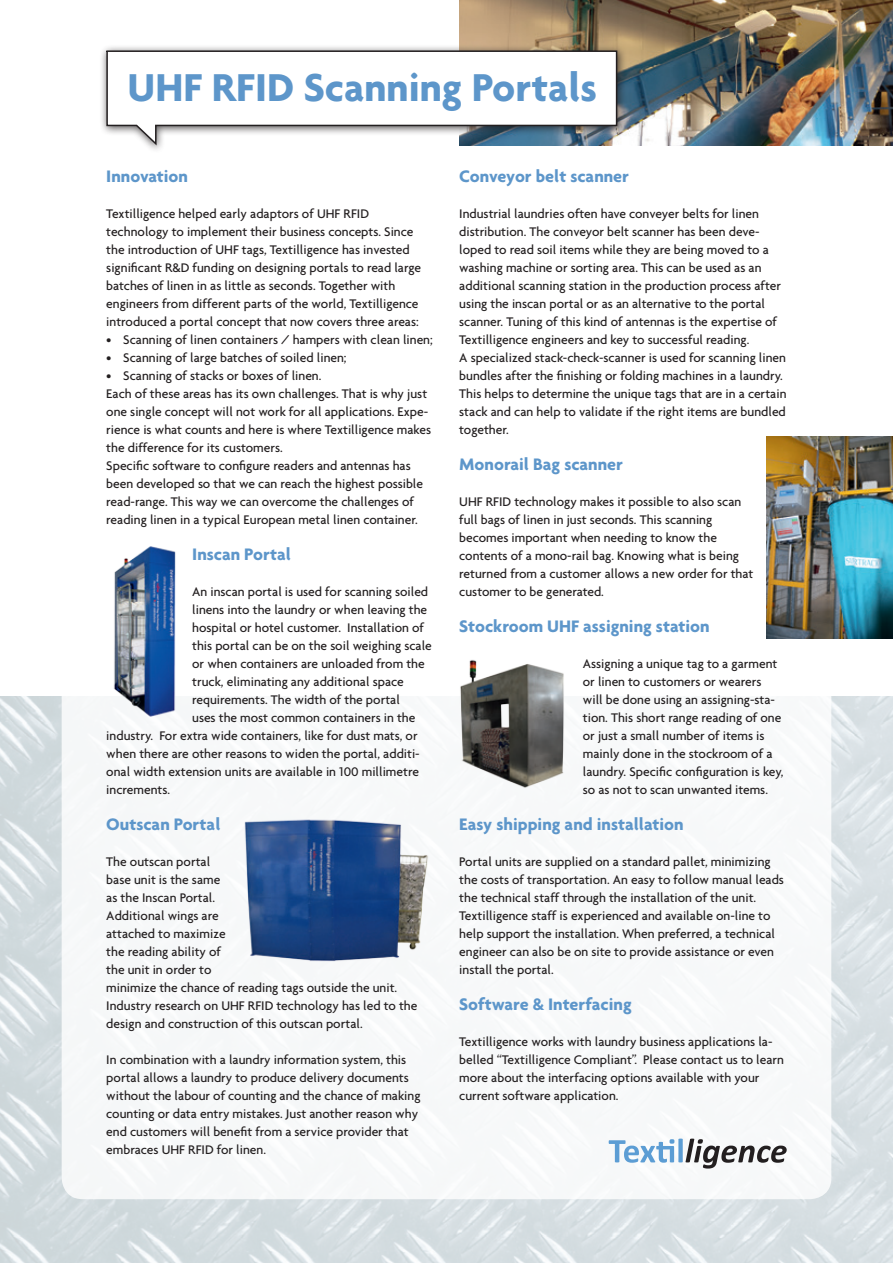
<style>
.page{position:relative;width:893px;height:1263px;background:#fff}
.page>*{position:absolute;margin:0;border:0;box-sizing:border-box;transform-origin:0 0}
.t1{font:700 42px "Agenda";color:#5d96ca}
.t2{font:700 18px "Agenda";color:#5d96ca}
.t3{font:500 13.5px/18px "Agenda";color:#231f20}
</style>
<div class="page">
<img style="left:0;top:696px;width:893px;height:567px">
<div style="left:62px;top:213px;width:769px;height:986px;background:#fff;border-radius:21px"></div>
<svg style="left:609px;top:1138px;width:178px;height:30px"></svg>
<img style="left:459px;top:0;width:434px;height:145px">
<div style="left:100px;top:44px;width:527px;height:110px;background:#231f20;opacity:.75"></div>
<svg style="left:105px;top:50px;width:513px;height:97px"></svg>
<img style="left:114px;top:546px;width:62px;height:171px">
<img style="left:244px;top:819px;width:185px;height:143px">
<img style="left:767px;top:436px;width:126px;height:203px">
<img style="left:460px;top:660px;width:105px;height:128px">
<p class="t1" style="left:128px;top:62px;width:471px">UHF RFID Scanning Portals</p>
<p class="t2" style="left:106px;top:165px;width:83px">Innovation</p>
<p class="t3" style="left:106px;top:204px;width:316px">Textilligence helped early adaptors of UHF RFID technology to implement their business concepts. Since the introduction of UHF tags, Textilligence has invested significant R&amp;D funding on designing portals to read large batches of linen in as little as seconds. Together with engineers from different parts of the world, Textilligence introduced a portal concept that now covers three areas:</p>
<p class="t3" style="left:106px;top:330px;width:328px">• Scanning of linen containers / hampers with clean linen;</p>
<p class="t3" style="left:106px;top:348px;width:242px">• Scanning of large batches of soiled linen;</p>
<p class="t3" style="left:106px;top:366px;width:217px">• Scanning of stacks or boxes of linen.</p>
<p class="t3" style="left:106px;top:384px;width:326px">Each of these areas has its own challenges. That is why just one single concept will not work for all applications. Expe&shy;rience is what counts and here is where Textilligence makes the difference for its customers.</p>
<p class="t3" style="left:106px;top:456px;width:318px">Specific software to configure readers and antennas has been developed so that we can reach the highest possible read-range. This way we can overcome the challenges of reading linen in a typical European metal linen container.</p>
<p class="t2" style="left:192px;top:543px;width:100px">Inscan Portal</p>
<p class="t3" style="left:192px;top:582px;width:238px">An inscan portal is used for scanning soiled</p>
<p class="t3" style="left:192px;top:600px;width:236px">linens into the laundry or when leaving the</p>
<p class="t3" style="left:192px;top:618px;width:233px">hospital or hotel customer. Installation of</p>
<p class="t3" style="left:192px;top:636px;width:241px">this portal can be on the soil weighing scale</p>
<p class="t3" style="left:192px;top:654px;width:234px">or when containers are unloaded from the</p>
<p class="t3" style="left:192px;top:672px;width:213px">truck, eliminating any additional space</p>
<p class="t3" style="left:192px;top:690px;width:209px">requirements. The width of the portal</p>
<p class="t3" style="left:192px;top:708px;width:225px">uses the most common containers in the</p>
<p class="t3" style="left:106px;top:726px;width:313px">industry. For extra wide containers, like for dust mats, or</p>
<p class="t3" style="left:106px;top:744px;width:315px">when there are other reasons to widen the portal, additi-</p>
<p class="t3" style="left:106px;top:762px;width:314px">onal width extension units are available in 100 millimetre</p>
<p class="t3" style="left:106px;top:780px;width:65px">increments.</p>
<p class="t2" style="left:106px;top:813px;width:116px">Outscan Portal</p>
<p class="t3" style="left:106px;top:852px;width:121px">The outscan portal base unit is the same as the Inscan Portal.<br>Additional wings are attached to maximize the reading ability of the unit in order to</p>
<p class="t3" style="left:106px;top:978px;width:313px">minimize the chance of reading tags outside the unit.<br>Industry research on UHF RFID technology has led to the design and construction of this outscan portal.</p>
<p class="t3" style="left:106px;top:1050px;width:316px">In combination with a laundry information system, this portal allows a laundry to produce delivery documents without the labour of counting and the chance of making counting or data entry mistakes. Just another reason why end customers will benefit from a service provider that embraces UHF RFID for linen.</p>
<p class="t2" style="left:459px;top:165px;width:171px">Conveyor belt scanner</p>
<p class="t3" style="left:459px;top:204px;width:323px">Industrial laundries often have conveyer belts for linen distribution. The conveyor belt scanner has been deve&shy;loped to read soil items while they are being moved to a washing machine or sorting area. This can be used as an additional scanning station in the production process after using the inscan portal or as an alternative to the portal scanner. Tuning of this kind of antennas is the expertise of Textilligence engineers and key to successful reading.</p>
<p class="t3" style="left:459px;top:348px;width:329px">A specialized stack-check-scanner is used for scanning linen bundles after the finishing or folding machines in a laundry.<br>This helps to determine the unique tags that are in a certain stack and can help to validate if the right items are bundled together.</p>
<p class="t2" style="left:459px;top:453px;width:165px">Monorail Bag scanner</p>
<p class="t3" style="left:459px;top:492px;width:284px">UHF RFID technology makes it possible to also scan full bags of linen in just seconds. This scanning</p>
<p class="t3" style="left:459px;top:528px;width:295px">becomes important when needing to know the contents of a mono-rail bag. Knowing what is being returned from a customer allows a new order for that customer to be generated.</p>
<p class="t2" style="left:459px;top:615px;width:252px">Stockroom UHF assigning station</p>
<p class="t3" style="left:583px;top:654px;width:202px">Assigning a unique tag to a garment or linen to customers or wearers will be done using an assigning-sta&shy;tion. This short range reading of one or just a small number of items is mainly done in the stockroom of a laundry. Specific configuration is key, so as not to scan unwanted items.</p>
<p class="t2" style="left:459px;top:813px;width:226px">Easy shipping and installation</p>
<p class="t3" style="left:459px;top:852px;width:326px">Portal units are supplied on a standard pallet, minimizing the costs of transportation. An easy to follow manual leads the technical staff through the installation of the unit.</p>
<p class="t3" style="left:459px;top:906px;width:317px">Textilligence staff is experienced and available on-line to help support the installation. When preferred, a technical engineer can also be on site to provide assistance or even install the portal.</p>
<p class="t2" style="left:459px;top:993px;width:174px">Software &amp; Interfacing</p>
<p class="t3" style="left:459px;top:1032px;width:326px">Textilligence works with laundry business applications la&shy;belled “Textilligence Compliant”. Please contact us to learn more about the interfacing options available with your current software application.</p>
</div>
